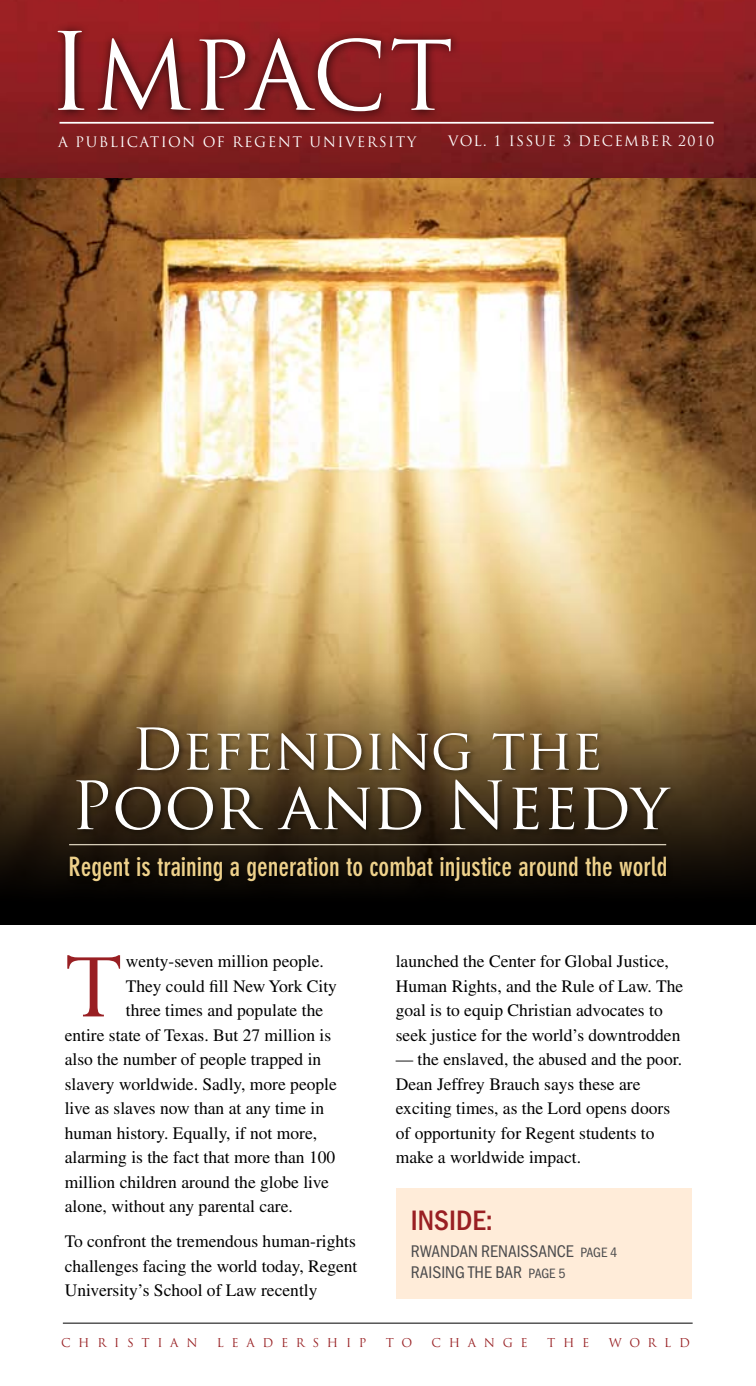
<style>
.page{position:relative;width:756px;height:1386px;background:#fff}
.page>*{position:absolute;margin:0;border:0;box-sizing:border-box;transform-origin:0 0}
.t1{font:103.08px "Perpetua";color:#991f23}
.t2{font:93.27px "Trajan Pro";color:#fff}
.t3{font:64.75px "Trajan Pro";color:#fff}
.t4{font:56px "Trajan Pro";color:#fff}
.t5{font:700 29.05px "Franklin Gothic Cond";color:#991f23}
.t6{font:700 condensed 26.25px "DIN Neuzeit Grotesk";color:#eed18b}
.t7{font:17.5px/24.5px "Times";color:#000}
.t8{font:17.5px/21px "Franklin Gothic Cond";color:#4b4b4d}
.t9{font:14px "Trajan Pro";letter-spacing:.09em;color:#fff}
.t10{font:11.9px "Trajan Pro";letter-spacing:.65em;color:#982023}
.s1{font-size:104.83px}
.s2{font-size:14px}
</style>
<div class="page">
<img style="left:0;top:0;width:756px;height:178px">
<div style="left:49px;top:23px;width:411px;height:98px;background:#000;opacity:.75"></div>
<img style="left:0;top:178px;width:756px;height:492px">
<hr style="left:63px;top:1323px;width:630px;height:1px;background:#000">
<hr style="left:60px;top:122px;width:654px;height:2px;background:#fff">
<svg style="left:0;top:670px;width:756px;height:255px;background:#564425"></svg>
<div style="left:396px;top:1188px;width:295px;height:111px;background:#ffecd9"></div>
<div style="left:67px;top:723px;width:610px;height:165px;background:#000;opacity:.5"></div>
<hr style="left:69px;top:844px;width:597px;height:1px;background:#d4cbb6">
<h2 class="t2" style="left:47px;top:17px;width:408px"><span class="s1">I</span>MPACT</h2>
<p class="t9" style="left:58px;top:133px;width:360px">A PUBLICATION OF REGENT UNIVERSITY</p>
<p class="t9" style="left:448px;top:132px;width:267px">VOL. 1 I SSUE 3 DECEMBER 2010</p>
<h3 class="t4" style="left:131px;top:714px;width:473px">DEFENDING THE</h3>
<h3 class="t3" style="left:70px;top:764px;width:603px">POOR AND NEEDY</h3>
<h3 class="t6" style="left:69px;top:852px;width:600px">Regent is training a generation to combat injustice around the world</h3>
<h1 class="t1" style="left:65px;top:922px;width:60px">T</h1>
<p class="t7" style="left:126px;top:949px;width:200px">wenty-seven million people.</p>
<p class="t7" style="left:126px;top:974px;width:213px">They could fill New York City</p>
<p class="t7" style="left:126px;top:998px;width:199px">three times and populate the</p>
<p class="t7" style="left:65px;top:1023px;width:268px">entire state of Texas. But 27 million is</p>
<p class="t7" style="left:65px;top:1047px;width:258px">also the number of people trapped in</p>
<p class="t7" style="left:65px;top:1072px;width:274px">slavery worldwide. Sadly, more people</p>
<p class="t7" style="left:65px;top:1096px;width:261px">live as slaves now than at any time in</p>
<p class="t7" style="left:65px;top:1121px;width:254px">human history. Equally, if not more,</p>
<p class="t7" style="left:65px;top:1145px;width:272px">alarming is the fact that more than 100</p>
<p class="t7" style="left:65px;top:1170px;width:266px">million children around the globe live</p>
<p class="t7" style="left:65px;top:1194px;width:230px">alone, without any parental care.</p>
<p class="t7" style="left:65px;top:1229px;width:294px;text-align:justify">To confront the tremendous human-rights challenges facing the world today, Regent University’s School of Law recently</p>
<p class="t7" style="left:396px;top:949px;width:289px">launched the Center for Global Justice, Human Rights, and the Rule of Law. The goal is to equip Christian advocates to seek justice for the world’s downtrodden</p>
<p class="t7" style="left:396px;top:1047px;width:288px">— the enslaved, the abused and the poor.<br>Dean Jeffrey Brauch says these are exciting times, as the Lord opens doors of opportunity for Regent students to make a worldwide impact.</p>
<h3 class="t5" style="left:411px;top:1203px;width:83px">INSIDE:</h3>
<p class="t8" style="left:411px;top:1241px;width:208px">RWANDAN RENAISSANCE <span class="s2">PAGE 4<br></span>RAISING THE BAR <span class="s2">PAGE 5</span></p>
<p class="t10" style="left:61px;top:1335px;width:138px">CHRISTIAN</p>
<p class="t10" style="left:217px;top:1335px;width:151px">LEADERSHIP</p>
<p class="t10" style="left:386px;top:1335px;width:28px">T O</p>
<p class="t10" style="left:432px;top:1335px;width:98px">CHANGE</p>
<p class="t10" style="left:547px;top:1335px;width:44px">THE</p>
<p class="t10" style="left:609px;top:1335px;width:83px">WORLD</p>
</div>
